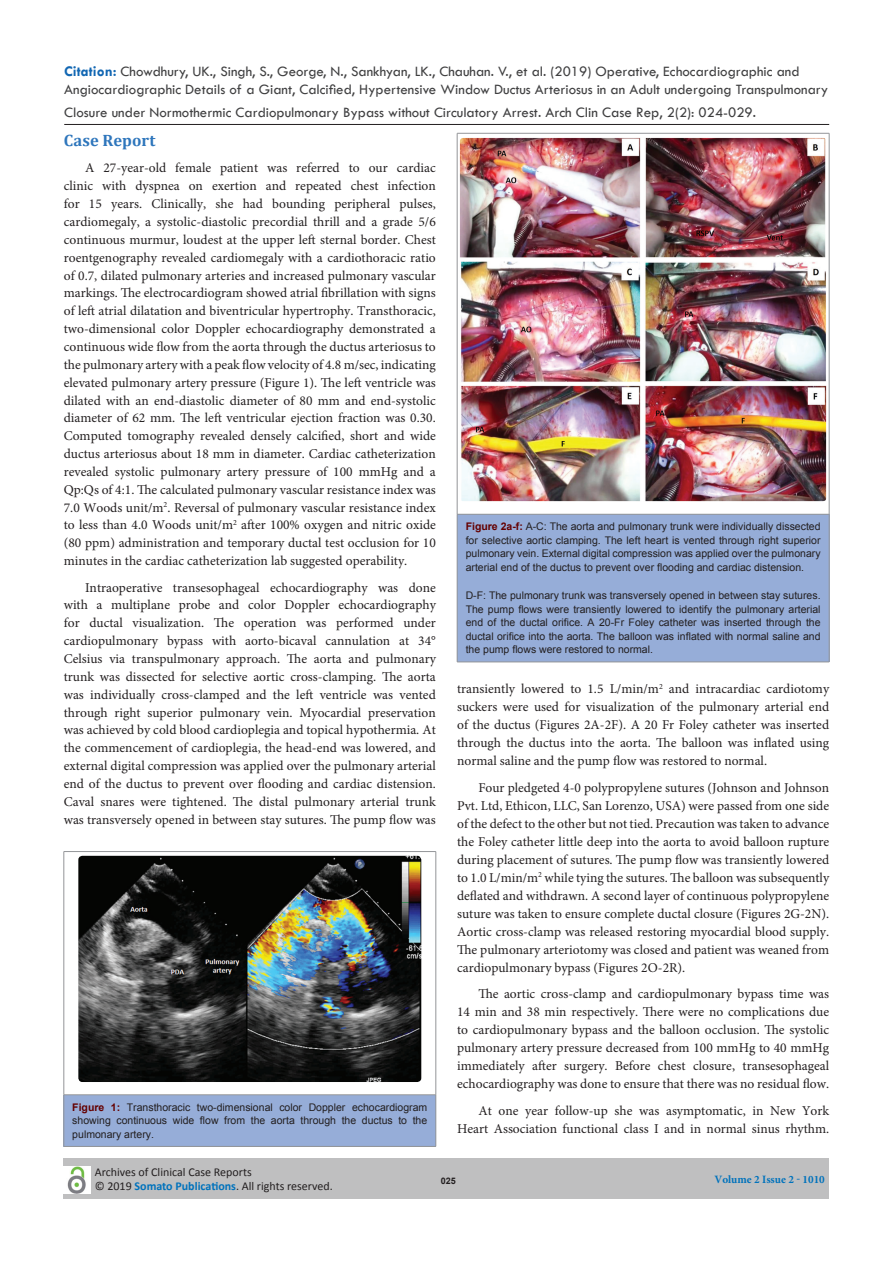
<style>
.page{position:relative;width:893px;height:1263px;background:#fff}
.page>*{position:absolute;margin:0;border:0;box-sizing:border-box;transform-origin:0 0}
.t1{font:700 16.5px "Cambria";letter-spacing:.005em;color:#2e76bc}
.Pa6{font:14.85px/18px "Tw Cen";color:#404041}
.t2{font:13.5px/17.9px "Minion Pro";color:#231f20;text-align:justify}
.t3{font:12px "Calibri";color:#231f20}
.t4{font:700 11.25px "Minion Pro";color:#0072bc}
.t5{font:10.5px/13.5px "Arial";color:#231f20;text-align:justify}
.t6{font:700 9px "Arial";color:#231f20}
.s1{font-weight:700;font-size:15px;color:#1267b3}
.s2{font-size:15px;color:#3e3e3f}
.s3{color:#3e3e3f}
.s4{font-weight:700;color:#640000}
.s5{font-weight:700;color:#0072bc}
</style>
<div class="page">
<hr style="left:64px;top:124px;width:765px;height:1px;background:#231f20">
<div style="left:64px;top:1158px;width:765px;height:41px;background:#bfbfc0"></div>
<img style="left:64px;top:1167px;width:26px;height:26px">
<div style="left:64px;top:1095px;width:372px;height:51px;background:#96add8"></div>
<hr style="left:64px;top:851px;width:372px;height:1px;background:#939598">
<hr style="left:64px;top:851px;width:1px;height:244px;background:#939598">
<hr style="left:436px;top:851px;width:1px;height:244px;background:#939598">
<hr style="left:64px;top:1094px;width:372px;height:1px;background:#939598">
<hr style="left:64px;top:1095px;width:1px;height:51px;background:#939598">
<hr style="left:436px;top:1095px;width:1px;height:51px;background:#939598">
<hr style="left:64px;top:1146px;width:372px;height:1px;background:#939598">
<img style="left:78px;top:856px;width:343px;height:226px">
<div style="left:457px;top:514px;width:372px;height:148px;background:#96add8"></div>
<hr style="left:457px;top:133px;width:372px;height:1px;background:#939598">
<hr style="left:457px;top:133px;width:1px;height:381px;background:#939598">
<hr style="left:829px;top:133px;width:1px;height:381px;background:#939598">
<hr style="left:457px;top:514px;width:372px;height:1px;background:#939598">
<hr style="left:457px;top:514px;width:1px;height:148px;background:#939598">
<hr style="left:829px;top:514px;width:1px;height:148px;background:#939598">
<hr style="left:457px;top:662px;width:372px;height:1px;background:#939598">
<img style="left:460px;top:138px;width:367px;height:363px">
<p class="Pa6" style="left:64px;top:62px;width:765px"><span class="s1">Citation:</span> Chowdhury, UK., Singh, S., George, N., Sankhyan, LK., Chauhan. V., et al. (2019) Operative, Echocardiographic and<br>Angiocardiographic Details of a Giant, Calcified, Hypertensive Window Ductus Arteriosus in an Adult undergoing Transpulmonary</p>
<p class="Pa6" style="left:64px;top:103px;width:693px">Closure under Normothermic Cardiopulmonary Bypass without Circulatory Arrest. <span class="s2">Arch Clin Case Rep</span>, 2(2): <span class="s3">024-029</span><span class="s2">.</span></p>
<p class="t1" style="left:64px;top:129px;width:93px">Case Report</p>
<p class="t2" style="left:64px;top:159px;width:374px;text-indent:21px">A 27-year-old female patient was referred to our cardiac clinic with dyspnea on exertion and repeated chest infection for 15 years. Clinically, she had bounding peripheral pulses, cardiomegaly, a systolic-diastolic precordial thrill and a grade 5/6 continuous murmur, loudest at the upper left sternal border. Chest roentgenography revealed cardiomegaly with a cardiothoracic ratio of 0.7, dilated pulmonary arteries and increased pulmonary vascular markings. The electrocardiogram showed atrial fibrillation with signs of left atrial dilatation and biventricular hypertrophy. Transthoracic, two-dimensional color Doppler echocardiography demonstrated a continuous wide flow from the aorta through the ductus arteriosus to the pulmonary artery with a peak flow velocity of 4.8 m/sec, indicating elevated pulmonary artery pressure (Figure 1). The left ventricle was dilated with an end-diastolic diameter of 80 mm and end-systolic diameter of 62 mm. The left ventricular ejection fraction was 0.30.<br>Computed tomography revealed densely calcified, short and wide ductus arteriosus about 18 mm in diameter. Cardiac catheterization revealed systolic pulmonary artery pressure of 100 mmHg and a Qp:Qs of 4:1. The calculated pulmonary vascular resistance index was 7.0 Woods unit/m<sup>2</sup>. Reversal of pulmonary vascular resistance index to less than 4.0 Woods unit/m<sup>2</sup> after 100% oxygen and nitric oxide (80 ppm) administration and temporary ductal test occlusion for 10 minutes in the cardiac catheterization lab suggested operability.</p>
<p class="t2" style="left:64px;top:578px;width:374px;text-indent:21px">Intraoperative transesophageal echocardiography was done with a multiplane probe and color Doppler echocardiography for ductal visualization. The operation was performed under cardiopulmonary bypass with aorto-bicaval cannulation at 34° Celsius via transpulmonary approach. The aorta and pulmonary trunk was dissected for selective aortic cross-clamping. The aorta was individually cross-clamped and the left ventricle was vented through right superior pulmonary vein. Myocardial preservation was achieved by cold blood cardioplegia and topical hypothermia. At the commencement of cardioplegia, the head-end was lowered, and external digital compression was applied over the pulmonary arterial end of the ductus to prevent over flooding and cardiac distension.<br>Caval snares were tightened. The distal pulmonary arterial trunk was transversely opened in between stay sutures. The pump flow was</p>
<p class="t5" style="left:72px;top:1100px;width:356px"><span class="s4">Figure 1:</span> Transthoracic two-dimensional color Doppler echocardiogram showing continuous wide flow from the aorta through the ductus to the pulmonary artery.</p>
<p class="t5" style="left:466px;top:520px;width:356px"><span class="s4">Figure 2a-f:</span> A-C: The aorta and pulmonary trunk were individually dissected for selective aortic clamping. The left heart is vented through right superior pulmonary vein. External digital compression was applied over the pulmonary arterial end of the ductus to prevent over flooding and cardiac distension.</p>
<p class="t5" style="left:466px;top:589px;width:356px">D-F: The pulmonary trunk was transversely opened in between stay sutures.<br>The pump flows were transiently lowered to identify the pulmonary arterial end of the ductal orifice. A 20-Fr Foley catheter was inserted through the ductal orifice into the aorta. The balloon was inflated with normal saline and the pump flows were restored to normal.</p>
<p class="t2" style="left:457px;top:680px;width:374px">transiently lowered to 1.5 L/min/m<sup>2</sup> and intracardiac cardiotomy suckers were used for visualization of the pulmonary arterial end of the ductus (Figures 2A-2F). A 20 Fr Foley catheter was inserted through the ductus into the aorta. The balloon was inflated using normal saline and the pump flow was restored to normal.</p>
<p class="t2" style="left:457px;top:778px;width:374px;text-indent:21px">Four pledgeted 4-0 polypropylene sutures (Johnson and Johnson Pvt. Ltd, Ethicon, LLC, San Lorenzo, USA) were passed from one side of the defect to the other but not tied. Precaution was taken to advance the Foley catheter little deep into the aorta to avoid balloon rupture during placement of sutures. The pump flow was transiently lowered to 1.0 L/min/m<sup>2</sup> while tying the sutures. The balloon was subsequently deflated and withdrawn. A second layer of continuous polypropylene suture was taken to ensure complete ductal closure (Figures 2G-2N).<br>Aortic cross-clamp was released restoring myocardial blood supply.<br>The pulmonary arteriotomy was closed and patient was weaned from cardiopulmonary bypass (Figures 2O-2R).</p>
<p class="t2" style="left:457px;top:985px;width:374px;text-indent:21px">The aortic cross-clamp and cardiopulmonary bypass time was 14 min and 38 min respectively. There were no complications due to cardiopulmonary bypass and the balloon occlusion. The systolic pulmonary artery pressure decreased from 100 mmHg to 40 mmHg immediately after surgery. Before chest closure, transesophageal echocardiography was done to ensure that there was no residual flow.</p>
<p class="t2" style="left:457px;top:1101px;width:374px;text-align:right">At one year follow-up she was asymptomatic, in New York<br>Heart Association functional class I and in normal sinus rhythm.</p>
<p class="t3" style="left:95px;top:1164px;width:158px">Archives of Clinical Case Reports</p>
<p class="t3" style="left:95px;top:1179px;width:239px">© 2019 <span class="s5">Somato Publications</span>. All rights reserved.</p>
<p class="t6" style="left:441px;top:1174px;width:17px">025</p>
<p class="t4" style="left:714px;top:1171px;width:112px">Volume 2 Issue 2 - 1010</p>
</div>
